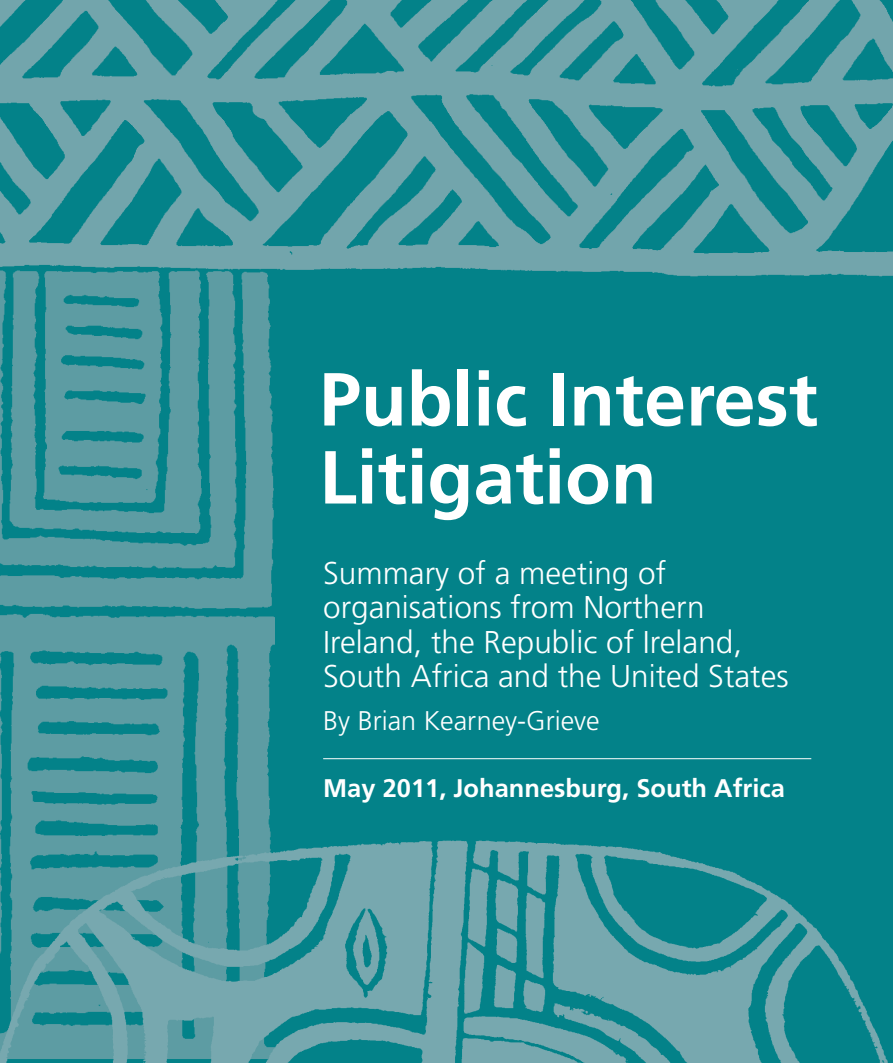
<style>
.page{position:relative;width:893px;height:1063px;background:#fff}
.page>*{position:absolute;margin:0;border:0;box-sizing:border-box;transform-origin:0 0}
.t1{font:700 75px/78px "Frutiger";color:#fff}
.t2{font:300 31.5px/34.5px "Frutiger";color:#fff}
.t3{font:300 27px "Frutiger";color:#fff}
.t4{font:700 25.5px "Frutiger";color:#fff}
</style>
<div class="page">
<div style="left:0;top:1px;width:892px;height:1062px;background:#038289"></div>
<hr style="left:323px;top:758px;width:488px;height:1px;background:#fff">
<img style="left:0;top:1px;width:892px;height:276px">
<img style="left:0;top:223px;width:275px;height:583px">
<img style="left:0;top:806px;width:888px;height:257px">
<h1 class="t1" style="left:319px;top:360px;width:500px">Public Interest<br>Litigation</h1>
<p class="t2" style="left:323px;top:556px;width:467px">Summary of a meeting of organisations from Northern<br>Ireland, the Republic of Ireland,<br>South Africa and the United States</p>
<p class="t3" style="left:323px;top:706px;width:278px">By Brian Kearney-Grieve</p>
<p class="t4" style="left:323px;top:773px;width:463px">May 2011, Johannesburg, South Africa</p>
</div>
